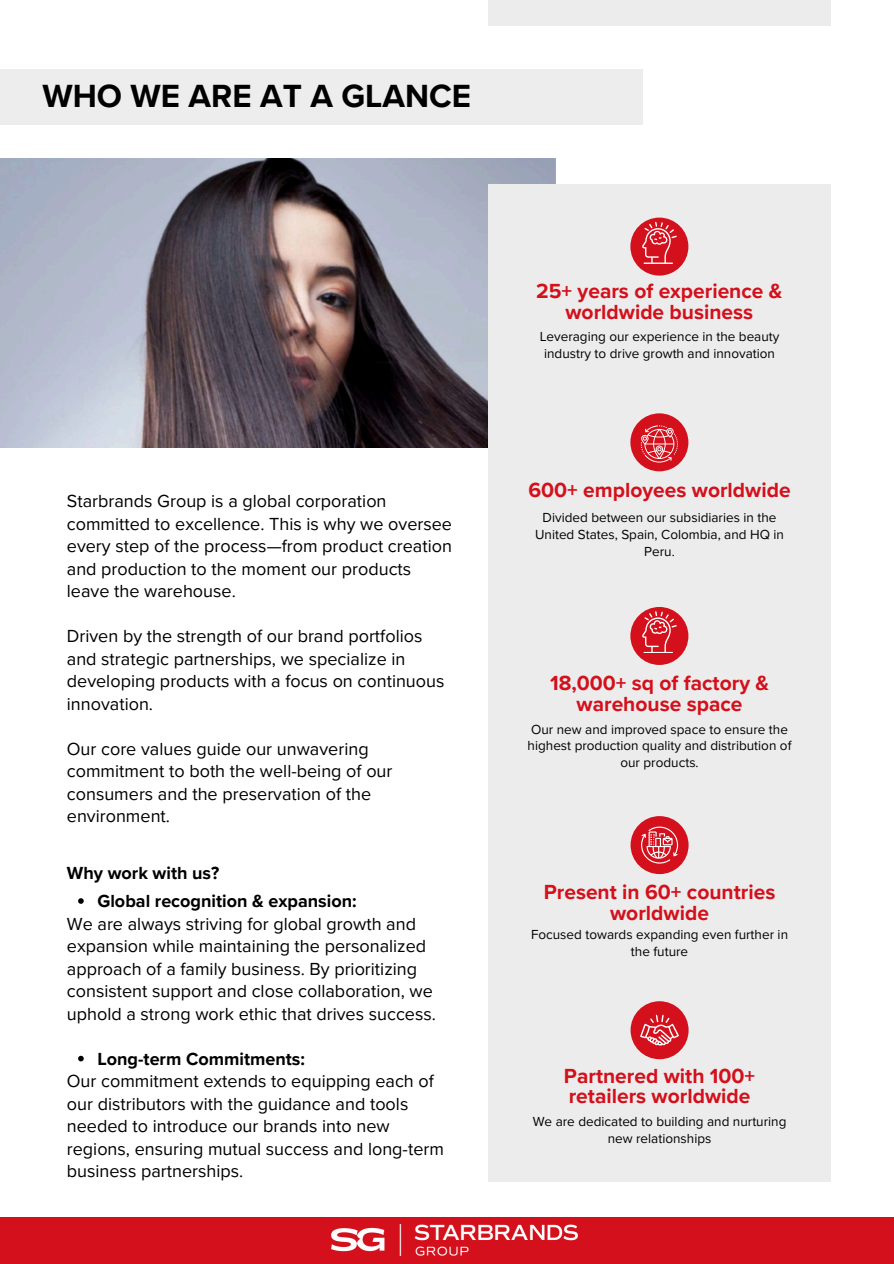
<style>
.page{position:relative;width:894px;height:1264px;background:#fff}
.page>*{position:absolute;margin:0;border:0;box-sizing:border-box;transform-origin:0 0}
.t1{font:700 33px "Proxima Nova";color:#000}
.t2{font:700 21px/20.2px "Proxima Nova";color:#d3101b;text-align:center}
.t3{font:18px/22.5px "Proxima Nova";color:#000}
.t4{font:700 18px "Proxima Nova";color:#000}
.t5{font:13.5px/16.8px "Proxima Nova";color:#000;text-align:center}
</style>
<div class="page">
<div style="left:0;top:70px;width:642px;height:55px;background:#edecec"></div>
<img style="left:0;top:158px;width:555px;height:289px">
<div style="left:488px;top:184px;width:342px;height:997px;background:#edecec"></div>
<div style="left:0;top:1216px;width:893px;height:47px;background:#d3101b"></div>
<div style="left:488px;top:0;width:342px;height:26px;background:#edecec"></div>
<div style="left:630px;top:217px;width:58px;height:58px;background:#d3101b;border-radius:50%"></div>
<svg style="left:642px;top:222px;width:34px;height:41px"></svg>
<div style="left:630px;top:413px;width:58px;height:58px;background:#d3101b;border-radius:50%"></div>
<svg style="left:640px;top:425px;width:37px;height:37px"></svg>
<div style="left:630px;top:816px;width:58px;height:58px;background:#d3101b;border-radius:50%"></div>
<svg style="left:641px;top:826px;width:37px;height:37px"></svg>
<div style="left:630px;top:1001px;width:58px;height:58px;background:#d3101b;border-radius:50%"></div>
<svg style="left:640px;top:1014px;width:38px;height:31px"></svg>
<div style="left:630px;top:607px;width:58px;height:58px;background:#d3101b;border-radius:50%"></div>
<svg style="left:642px;top:611px;width:34px;height:42px"></svg>
<img style="left:331px;top:1224px;width:246px;height:31px">
<svg style="left:78px;top:898px;width:6px;height:5px"></svg>
<svg style="left:78px;top:1055px;width:6px;height:6px"></svg>
<p class="t1" style="left:42px;top:76px;width:430px">WHO WE ARE AT A GLANCE</p>
<p class="t3" style="left:67px;top:490px;width:386px">Starbrands Group is a global corporation committed to excellence. This is why we oversee every step of the process—from product creation and production to the moment our products leave the warehouse.</p>
<p class="t3" style="left:67px;top:625px;width:379px">Driven by the strength of our brand portfolios and strategic partnerships, we specialize in developing products with a focus on continuous innovation.</p>
<h2 class="t3" style="left:67px;top:738px;width:327px">Our core values guide our unwavering commitment to both the well-being of our consumers and the preservation of the environment.</h2>
<h2 class="t4" style="left:67px;top:862px;width:154px">Why work with us?</h2>
<p class="t4" style="left:97px;top:890px;width:260px">Global recognition &amp; expansion:</p>
<h2 class="t3" style="left:67px;top:912px;width:370px">We are always striving for global growth and expansion while maintaining the personalized approach of a family business. By prioritizing consistent support and close collaboration, we uphold a strong work ethic that drives success.</h2>
<p class="t4" style="left:97px;top:1048px;width:209px">Long-term Commitments:</p>
<h4 class="t3" style="left:67px;top:1070px;width:378px">Our commitment extends to equipping each of our distributors with the guidance and tools needed to introduce our brands into new regions, ensuring mutual success and long-term business partnerships.</h4>
<p class="t2" style="left:536px;top:282px;width:248px">25+ years of experience &amp; worldwide business</p>
<p class="t5" style="left:539px;top:328px;width:241px">Leveraging our experience in the beauty industry to drive growth and innovation</p>
<p class="t2" style="left:528px;top:480px;width:263px">600+ employees worldwide</p>
<h2 class="t5" style="left:535px;top:509px;width:250px">Divided between our subsidiaries in the<br>United States, Spain, Colombia, and HQ in<br>Peru.</h2>
<h4 class="t2" style="left:550px;top:673px;width:220px">18,000+ sq of factory &amp; warehouse space</h4>
<h4 class="t5" style="left:527px;top:721px;width:265px">Our new and improved space to ensure the highest production quality and distribution of our products.</h4>
<p class="t2" style="left:543px;top:882px;width:233px">Present in 60+ countries worldwide</p>
<p class="t5" style="left:531px;top:926px;width:258px">Focused towards expanding even further in the future</p>
<h2 class="t2" style="left:564px;top:1066px;width:193px;text-align:left">Partnered with 100+ retailers worldwide</h2>
<p class="t5" style="left:532px;top:1113px;width:255px">We are dedicated to building and nurturing new relationships</p>
</div>
